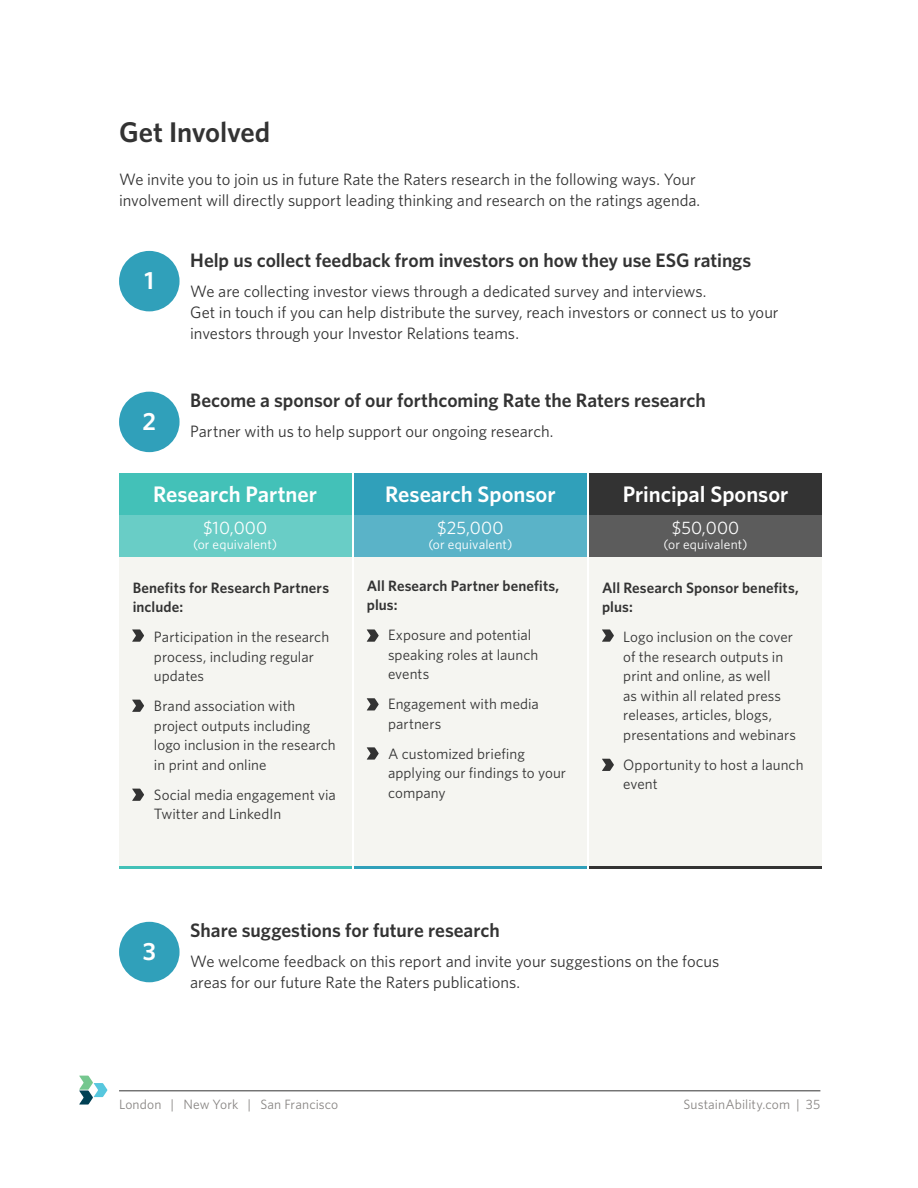
<style>
.page{position:relative;width:918px;height:1188px;background:#fff}
.page>*{position:absolute;margin:0;border:0;box-sizing:border-box;transform-origin:0 0}
.t1{font:600 28.5px "Whitney";letter-spacing:-.005em;color:#333}
.t2{font:600 24.9px "Whitney";color:#fff}
.t3{font:600 22.5px "Whitney";color:#fff}
.t4{font:600 19.5px "Whitney";color:#333}
.t5{font:18px "Whitney";letter-spacing:.01em;color:#fff}
.t6{font:16.5px/21px "Whitney";color:#333}
.t7{font:15px/19.5px "Whitney";letter-spacing:.005em;color:#333}
.t8{font:600 15px/19.5px "Whitney";letter-spacing:.01em;color:#333}
.t9{font:13.5px "Whitney";letter-spacing:.01em;color:#898684}
.t10{font:13.5px "Whitney";letter-spacing:.005em;color:#fff}
</style>
<div class="page">
<hr style="left:119px;top:1090px;width:701px;height:1px;background:#333">
<svg style="left:79px;top:1076px;width:28px;height:29px"></svg>
<div style="left:354px;top:557px;width:232px;height:309px;background:#f5f5f1"></div>
<div style="left:119px;top:557px;width:232px;height:309px;background:#f5f5f1"></div>
<svg style="left:132px;top:629px;width:12px;height:13px"></svg>
<svg style="left:132px;top:700px;width:12px;height:12px"></svg>
<svg style="left:367px;top:698px;width:12px;height:12px"></svg>
<svg style="left:367px;top:747px;width:12px;height:13px"></svg>
<svg style="left:132px;top:789px;width:12px;height:12px"></svg>
<hr style="left:119px;top:866px;width:232px;height:3px;background:#43c1b8">
<hr style="left:354px;top:866px;width:232px;height:3px;background:#30a0ba">
<div style="left:590px;top:557px;width:232px;height:309px;background:#f5f5f1"></div>
<div style="left:590px;top:473px;width:232px;height:42px;background:#333"></div>
<div style="left:354px;top:473px;width:232px;height:42px;background:#30a0ba"></div>
<div style="left:119px;top:473px;width:232px;height:42px;background:#43c1b8"></div>
<hr style="left:590px;top:866px;width:232px;height:3px;background:#333">
<div style="left:590px;top:515px;width:232px;height:42px;background:#5c5c5c"></div>
<div style="left:354px;top:515px;width:232px;height:42px;background:#5ab3c8"></div>
<div style="left:119px;top:515px;width:232px;height:42px;background:#69cdc6"></div>
<svg style="left:367px;top:629px;width:12px;height:13px"></svg>
<svg style="left:602px;top:629px;width:12px;height:13px"></svg>
<svg style="left:602px;top:759px;width:12px;height:12px"></svg>
<div style="left:119px;top:251px;width:61px;height:60px;background:#30a0ba;border-radius:50%"></div>
<div style="left:119px;top:392px;width:61px;height:60px;background:#30a0ba;border-radius:50%"></div>
<div style="left:119px;top:922px;width:61px;height:60px;background:#30a0ba;border-radius:50%"></div>
<h1 class="t1" style="left:119px;top:113px;width:153px">Get Involved</h1>
<p class="t6" style="left:119px;top:169px;width:583px">We invite you to join us in future Rate the Raters research in the following ways. Your involvement will directly support leading thinking and research on the ratings agenda.</p>
<h2 class="t2" style="left:145px;top:264px;width:11px">1</h2>
<h2 class="t2" style="left:143px;top:404px;width:15px">2</h2>
<p class="t4" style="left:190px;top:247px;width:563px">Help us collect feedback from investors on how they use ESG ratings</p>
<p class="t6" style="left:190px;top:280px;width:590px">We are collecting investor views through a dedicated survey and interviews.<br>Get in touch if you can help distribute the survey, reach investors or connect us to your investors through your Investor Relations teams.</p>
<p class="t4" style="left:190px;top:388px;width:517px">Become a sponsor of our forthcoming Rate the Raters research</p>
<p class="t6" style="left:190px;top:421px;width:365px">Partner with us to help support our ongoing research.</p>
<h3 class="t3" style="left:153px;top:480px;width:166px">Research Partner</h3>
<p class="t5" style="left:203px;top:516px;width:66px">$10,000</p>
<p class="t10" style="left:193px;top:535px;width:86px">(or equivalent)</p>
<p class="t8" style="left:133px;top:578px;width:198px">Benefits for Research Partners include:</p>
<p class="t7" style="left:154px;top:627px;width:177px">Participation in the research process, including regular updates</p>
<p class="t7" style="left:154px;top:696px;width:183px">Brand association with project outputs including logo inclusion in the research in print and online</p>
<p class="t7" style="left:154px;top:785px;width:183px">Social media engagement via<br>Twitter and LinkedIn</p>
<h3 class="t3" style="left:385px;top:480px;width:172px">Research Sponsor</h3>
<p class="t5" style="left:437px;top:516px;width:68px">$25,000</p>
<p class="t10" style="left:428px;top:535px;width:86px">(or equivalent)</p>
<p class="t8" style="left:367px;top:576px;width:194px">All Research Partner benefits, plus:</p>
<p class="t7" style="left:388px;top:625px;width:152px">Exposure and potential speaking roles at launch events</p>
<p class="t7" style="left:388px;top:694px;width:152px">Engagement with media partners</p>
<p class="t7" style="left:388px;top:744px;width:180px">A customized briefing applying our findings to your company</p>
<h3 class="t3" style="left:623px;top:480px;width:167px">Principal Sponsor</h3>
<p class="t5" style="left:672px;top:516px;width:69px">$50,000</p>
<p class="t10" style="left:664px;top:535px;width:86px">(or equivalent)</p>
<p class="t8" style="left:602px;top:578px;width:198px">All Research Sponsor benefits, plus:</p>
<p class="t7" style="left:623px;top:627px;width:174px">Logo inclusion on the cover of the research outputs in print and online, as well<br>as within all related press releases, articles, blogs, presentations and webinars</p>
<p class="t7" style="left:623px;top:755px;width:182px">Opportunity to host a launch event</p>
<h2 class="t2" style="left:143px;top:935px;width:15px">3</h2>
<p class="t4" style="left:190px;top:918px;width:311px">Share suggestions for future research</p>
<p class="t6" style="left:190px;top:951px;width:531px">We welcome feedback on this report and invite your suggestions on the focus areas for our future Rate the Raters publications.</p>
<p class="t9" style="left:119px;top:1096px;width:221px">London | New York | San Francisco</p>
<p class="t9" style="left:683px;top:1096px;width:138px">SustainAbility.com | 35</p>
</div>
